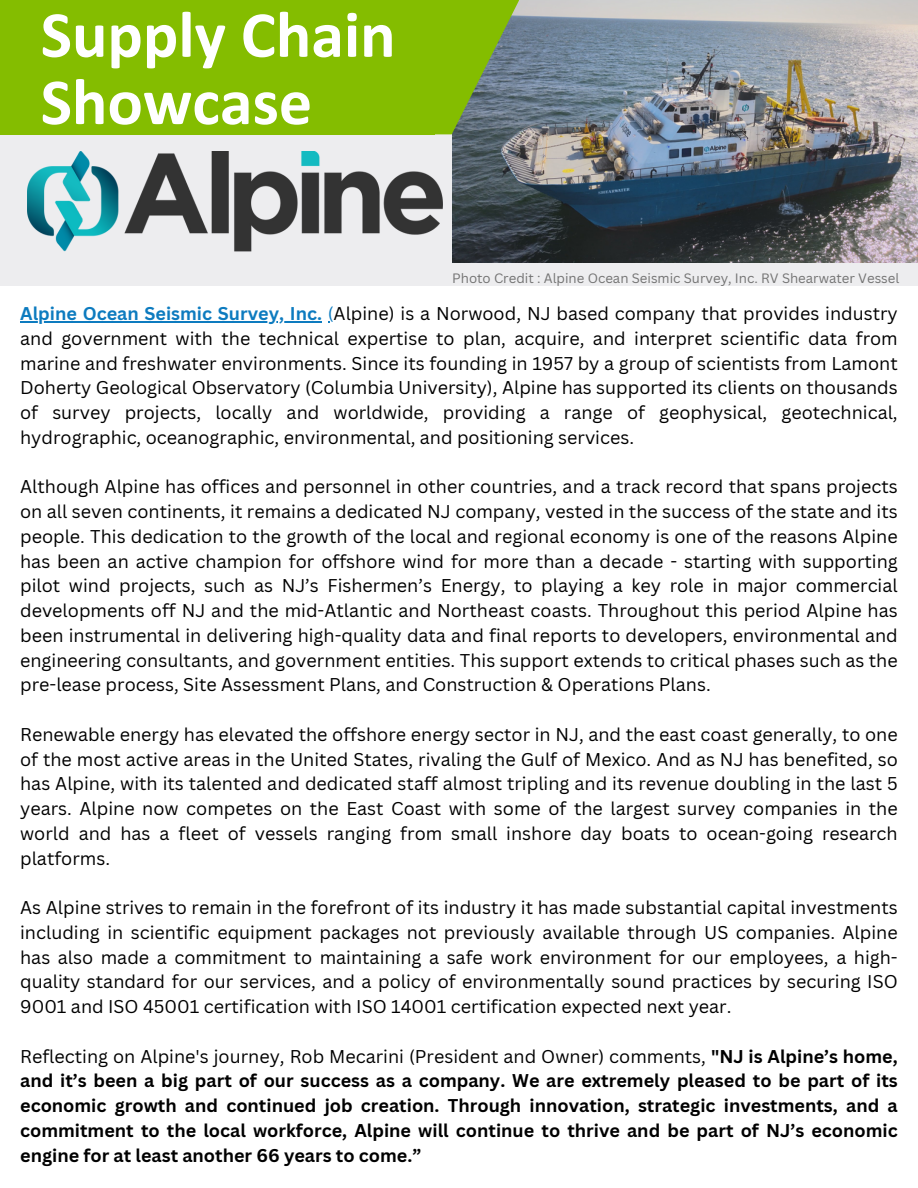
<style>
.page{position:relative;width:918px;height:1188px;background:#fff}
.page>*{position:absolute;margin:0;border:0;box-sizing:border-box;transform-origin:0 0}
.t1{font:700 66.15px "Calibri";color:#fff}
.t2{font:18px/24.8px "Canva Sans";color:#000;text-align:justify}
.t3{font:700 18px/24.8px "Canva Sans";color:#000;text-align:justify}
.t4{font:13.2px "Canva Sans";color:#737373}
.s1{font-weight:700;color:#0d7bbf}
.s2{color:#0d7bbf}
.s3{font-weight:400}
</style>
<div class="page">
<div style="left:0;top:0;width:918px;height:286px;background:#ededef"></div>
<img style="left:452px;top:0;width:466px;height:262px">
<img style="left:27px;top:151px;width:416px;height:101px">
<svg style="left:0;top:0;width:519px;height:134px;background:#82b809"></svg>
<hr style="left:20px;top:321px;width:302px;height:1px;background:#0d7bbf">
<p class="t1" style="left:41px;top:7px;width:356px">Supply Chain</p>
<p class="t1" style="left:41px;top:74px;width:273px">Showcase</p>
<p class="t4" style="left:452px;top:269px;width:449px">Photo Credit : Alpine Ocean Seismic Survey, Inc. RV Shearwater Vessel</p>
<p class="t2" style="left:20px;top:301px;width:879px"><span class="s1">Alpine Ocean Seismic Survey, Inc.</span> <span class="s2">(</span>Alpine) is a Norwood, NJ based company that provides industry and government with the technical expertise to plan, acquire, and interpret scientific data from marine and freshwater environments. Since its founding in 1957 by a group of scientists from Lamont Doherty Geological Observatory (Columbia University), Alpine has supported its clients on thousands of survey projects, locally and worldwide, providing a range of geophysical, geotechnical, hydrographic, oceanographic, environmental, and positioning services.</p>
<p class="t2" style="left:20px;top:474px;width:879px">Although Alpine has offices and personnel in other countries, and a track record that spans projects on all seven continents, it remains a dedicated NJ company, vested in the success of the state and its people. This dedication to the growth of the local and regional economy is one of the reasons Alpine has been an active champion for offshore wind for more than a decade - starting with supporting pilot wind projects, such as NJ’s Fishermen’s Energy, to playing a key role in major commercial developments off NJ and the mid-Atlantic and Northeast coasts. Throughout this period Alpine has been instrumental in delivering high-quality data and final reports to developers, environmental and engineering consultants, and government entities. This support extends to critical phases such as the pre-lease process, Site Assessment Plans, and Construction &amp; Operations Plans.</p>
<p class="t2" style="left:20px;top:722px;width:879px">Renewable energy has elevated the offshore energy sector in NJ, and the east coast generally, to one of the most active areas in the United States, rivaling the Gulf of Mexico. And as NJ has benefited, so has Alpine, with its talented and dedicated staff almost tripling and its revenue doubling in the last 5 years. Alpine now competes on the East Coast with some of the largest survey companies in the world and has a fleet of vessels ranging from small inshore day boats to ocean-going research platforms.</p>
<p class="t2" style="left:20px;top:895px;width:879px">As Alpine strives to remain in the forefront of its industry it has made substantial capital investments including in scientific equipment packages not previously available through US companies. Alpine has also made a commitment to maintaining a safe work environment for our employees, a high&shy;quality standard for our services, and a policy of environmentally sound practices by securing ISO 9001 and ISO 45001 certification with ISO 14001 certification expected next year.</p>
<p class="t3" style="left:20px;top:1043px;width:879px"><span class="s3">Reflecting on Alpine's journey, Rob Mecarini (President and Owner) comments,</span> "NJ is Alpine’s home, and it’s been a big part of our success as a company. We are extremely pleased to be part of its economic growth and continued job creation. Through innovation, strategic investments, and a commitment to the local workforce, Alpine will continue to thrive and be part of NJ’s economic engine for at least another 66 years to come.”</p>
</div>
